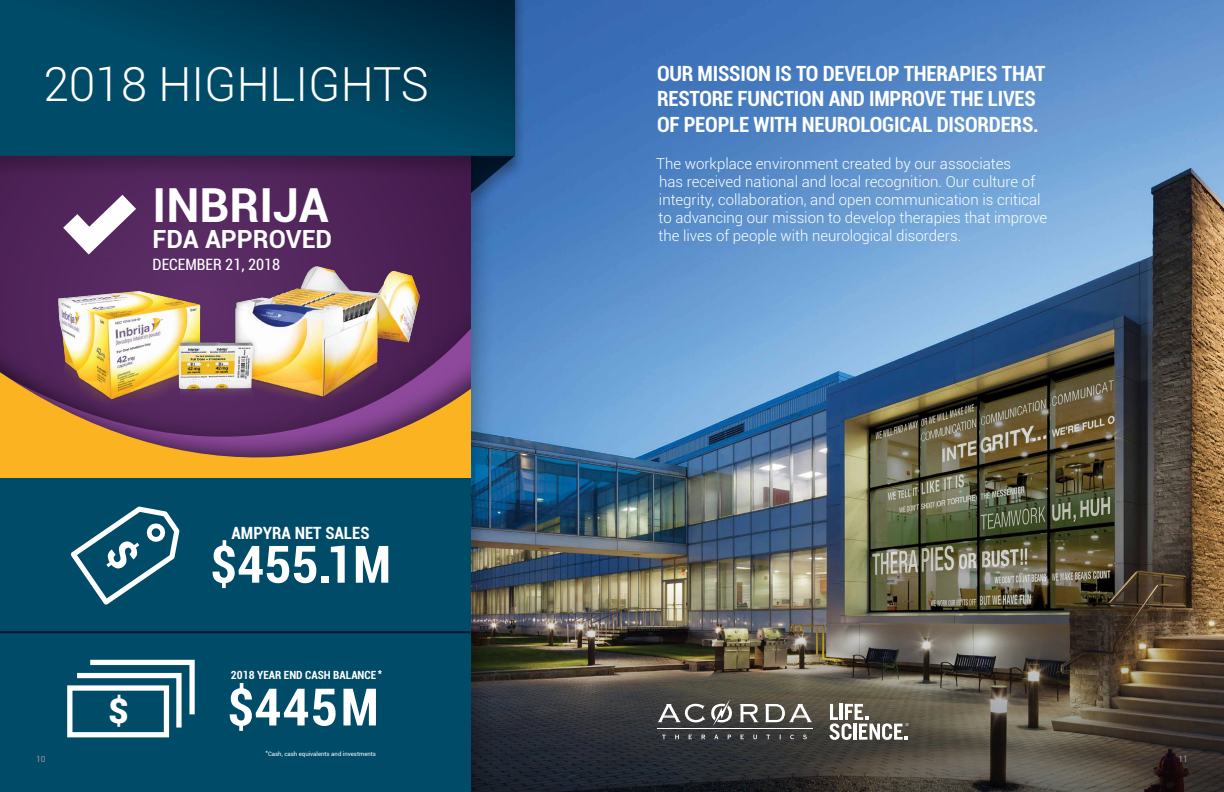
<style>
.page{position:relative;width:1224px;height:792px;background:#fff}
.page>*{position:absolute;margin:0;border:0;box-sizing:border-box;transform-origin:0 0}
.t1{font:700 condensed 51.7px "Roboto";letter-spacing:.01em;color:#fff}
.t2{font:300 47px "Roboto";color:#fff}
.t3{font:700 47px "Roboto";color:#fff}
.t4{font:900 34.6px "Roboto";color:#fff}
.t5{font:700 25px "Roboto";color:#fff}
.t6{font:700 condensed 21px/25.2px "Roboto";letter-spacing:-.01em;color:#fff}
.t7{font:700 condensed 16.9px "Roboto";color:#fff}
.t8{font:condensed 15.7px "Roboto";color:#fff}
.t9{font:300 15px/18px "Roboto";color:#fff}
.t10{font:700 condensed 11.3px "Roboto";color:#fff}
.t11{font:8.5px "Roboto";color:#939598}
.t12{font:6px "Roboto";color:#fff}
</style>
<div class="page">
<img style="left:495px;top:0;width:729px;height:567px">
<img style="left:495px;top:567px;width:729px;height:225px">
<div style="left:0;top:135px;width:495px;height:657px;background:#000;opacity:.3"></div>
<div style="left:0;top:156px;width:470px;height:348px;background:#50255a"></div>
<img style="left:58px;top:259px;width:362px;height:54px">
<svg style="left:63px;top:195px;width:73px;height:60px"></svg>
<div style="left:0;top:313px;width:470px;height:166px;background:#000;opacity:.6"></div>
<svg style="left:0;top:320px;width:470px;height:158px"></svg>
<div style="left:0;top:478px;width:470px;height:314px;background:#004b68"></div>
<hr style="left:0;top:631px;width:470px;height:2px;background:#00182e">
<svg style="left:740px;top:704px;width:18px;height:18px"></svg>
<svg style="left:662px;top:735px;width:4px;height:4px"></svg>
<svg style="left:675px;top:735px;width:4px;height:4px"></svg>
<svg style="left:688px;top:735px;width:4px;height:4px"></svg>
<svg style="left:701px;top:735px;width:4px;height:4px"></svg>
<svg style="left:714px;top:735px;width:4px;height:4px"></svg>
<svg style="left:727px;top:735px;width:4px;height:4px"></svg>
<svg style="left:740px;top:735px;width:4px;height:4px"></svg>
<svg style="left:753px;top:735px;width:4px;height:4px"></svg>
<svg style="left:766px;top:735px;width:4px;height:4px"></svg>
<svg style="left:790px;top:735px;width:4px;height:4px"></svg>
<svg style="left:803px;top:735px;width:4px;height:4px"></svg>
<hr style="left:657px;top:728px;width:156px;height:1px;background:#fff">
<svg style="left:711px;top:699px;width:21px;height:27px"></svg>
<svg style="left:658px;top:704px;width:47px;height:18px"></svg>
<svg style="left:765px;top:704px;width:47px;height:18px"></svg>
<svg style="left:829px;top:704px;width:80px;height:36px"></svg>
<svg style="left:70px;top:507px;width:109px;height:98px"></svg>
<svg style="left:67px;top:659px;width:128px;height:78px"></svg>
<div style="left:0;top:0;width:526px;height:178px;background:#000;opacity:.2"></div>
<svg style="left:0;top:0;width:515px;height:156px;background:#00435e"></svg>
<h2 class="t2" style="left:43px;top:52px;width:388px">2018 HIGHLIGHTS</h2>
<h2 class="t3" style="left:153px;top:172px;width:177px">INBRIJA</h2>
<h3 class="t5" style="left:153px;top:221px;width:181px">FDA APPROVED</h3>
<p class="t8" style="left:153px;top:253px;width:129px">DECEMBER 21, 2018</p>
<p class="t7" style="left:232px;top:521px;width:139px">AMPYRA NET SALES</p>
<h1 class="t1" style="left:210px;top:528px;width:182px">$455.1M</h1>
<h3 class="t6" style="left:657px;top:60px;width:390px">OUR MISSION IS TO DEVELOP THERAPIES THAT<br>RESTORE FUNCTION AND IMPROVE THE LIVES<br>OF PEOPLE WITH NEUROLOGICAL DISORDERS.</h3>
<p class="t9" style="left:656px;top:154px;width:393px">The workplace environment created by our associates<br>has received national and local recognition. Our culture of integrity, collaboration, and open communication is critical to advancing our mission to develop therapies that improve the lives of people with neurological disorders.</p>
<p class="t10" style="left:231px;top:668px;width:153px">2018 YEAR END CASH BALANCE *</p>
<h1 class="t1" style="left:227px;top:671px;width:153px">$445M</h1>
<p class="t12" style="left:265px;top:750px;width:112px">*Cash, cash equivalents and investments</p>
<h3 class="t4" style="left:108px;top:687px;width:22px">$</h3>
<p class="t11" style="left:36px;top:753px;width:11px">10</p>
<p class="t11" style="left:1178px;top:753px;width:11px">11</p>
</div>
